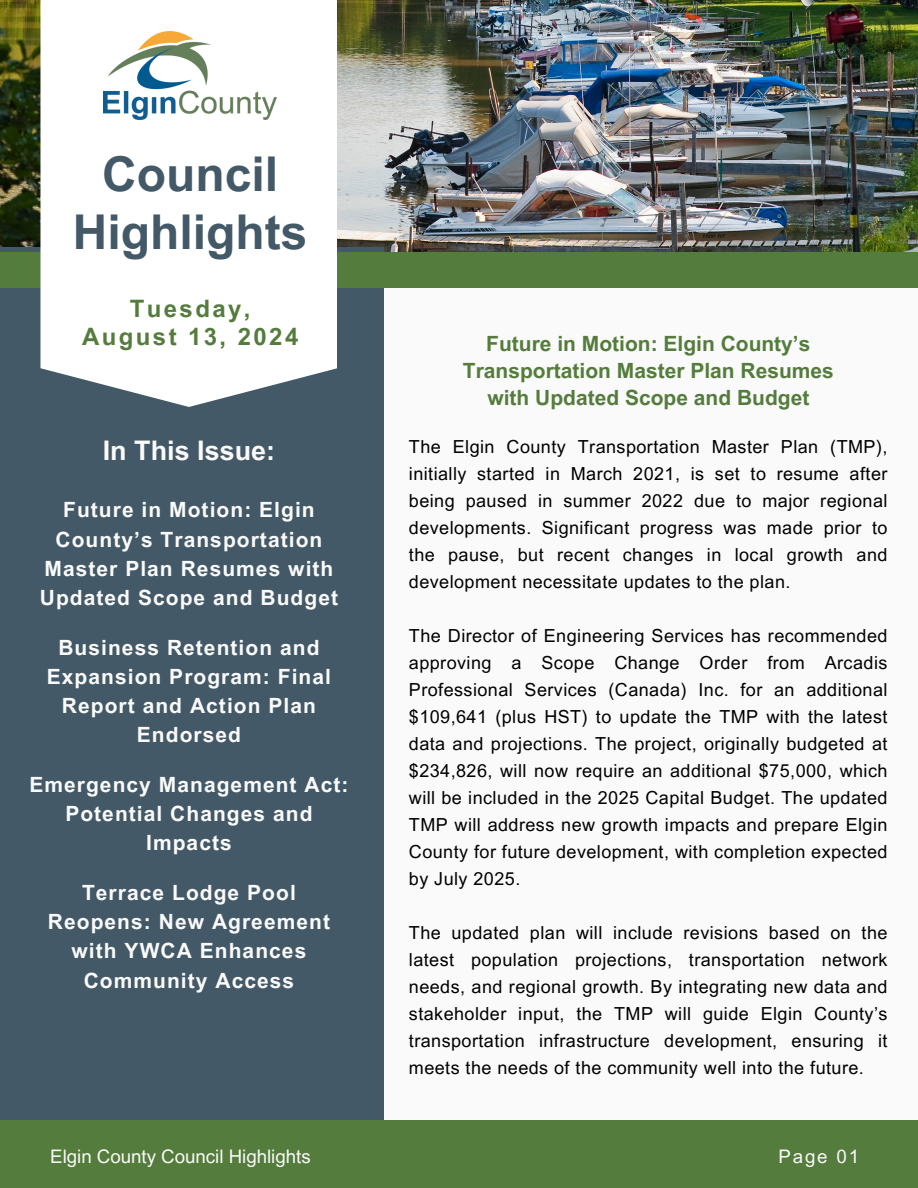
<style>
.page{position:relative;width:918px;height:1188px;background:#fafafa}
.page>*{position:absolute;margin:0;border:0;box-sizing:border-box;transform-origin:0 0}
.t1{font:700 48px "Arial MT Pro";color:#435967}
.t2{font:700 27px "Arial MT Pro";color:#fafafa}
.t3{font:700 24px/28.2px "Arial MT Pro";letter-spacing:.1em;color:#547c3c;text-align:center}
.t4{font:700 21px/29.2px "Arial MT Pro";letter-spacing:.05em;color:#fafafa;text-align:center}
.t5{font:700 21px/27px "Arial MT Pro";color:#547c3c;text-align:center}
.t6{font:18.75px "Arial MT Pro";color:#fafafa}
.t7{font:18px/27px "Arial MT Pro";letter-spacing:.025em;color:#000;text-align:justify}
</style>
<div class="page">
<img style="left:0;top:0;width:918px;height:252px">
<div style="left:0;top:247px;width:383px;height:913px;background:#435967"></div>
<div style="left:0;top:1120px;width:918px;height:68px;background:#547c3c"></div>
<div style="left:0;top:252px;width:918px;height:36px;background:#547c3c"></div>
<div style="left:40px;top:0;width:297px;height:407px;background:#fff"></div>
<img style="left:104px;top:31px;width:173px;height:89px">
<h1 class="t1" style="left:102px;top:156px;width:177px">Council</h1>
<p class="t1" style="left:73px;top:214px;width:236px">Highlights</p>
<h3 class="t3" style="left:82px;top:297px;width:218px">Tuesday,<br>August 13, 2024</h3>
<h2 class="t2" style="left:103px;top:440px;width:174px">In This Issue:</h2>
<h4 class="t4" style="left:40px;top:498px;width:300px">Future in Motion: Elgin<br>County’s Transportation<br>Master Plan Resumes with<br>Updated Scope and Budget</h4>
<h4 class="t4" style="left:47px;top:635px;width:286px">Business Retention and<br>Expansion Program: Final<br>Report and Action Plan<br>Endorsed</h4>
<h4 class="t4" style="left:29px;top:772px;width:321px">Emergency Management Act:<br>Potential Changes and<br>Impacts</h4>
<h4 class="t4" style="left:48px;top:880px;width:284px">Terrace Lodge Pool<br>Reopens: New Agreement with YWCA Enhances<br>Community Access</h4>
<p class="t5" style="left:463px;top:333px;width:372px">Future in Motion: Elgin County’s<br>Transportation Master Plan Resumes with Updated Scope and Budget</p>
<p class="t7" style="left:409px;top:435px;width:480px">The Elgin County Transportation Master Plan (TMP), initially started in March 2021, is set to resume after being paused in summer 2022 due to major regional developments. Significant progress was made prior to the pause, but recent changes in local growth and development necessitate updates to the plan.</p>
<p class="t7" style="left:409px;top:624px;width:480px">The Director of Engineering Services has recommended approving a Scope Change Order from Arcadis Professional Services (Canada) Inc. for an additional $109,641 (plus HST) to update the TMP with the latest data and projections. The project, originally budgeted at $234,826, will now require an additional $75,000, which will be included in the 2025 Capital Budget. The updated TMP will address new growth impacts and prepare Elgin County for future development, with completion expected by July 2025.</p>
<p class="t7" style="left:409px;top:921px;width:480px">The updated plan will include revisions based on the latest population projections, transportation network needs, and regional growth. By integrating new data and stakeholder input, the TMP will guide Elgin County’s transportation infrastructure development, ensuring it meets the needs of the community well into the future.</p>
<h4 class="t6" style="left:50px;top:1150px;width:262px">Elgin County Council Highlights</h4>
<p class="t6" style="left:778px;top:1150px;width:82px">Page 01</p>
</div>
